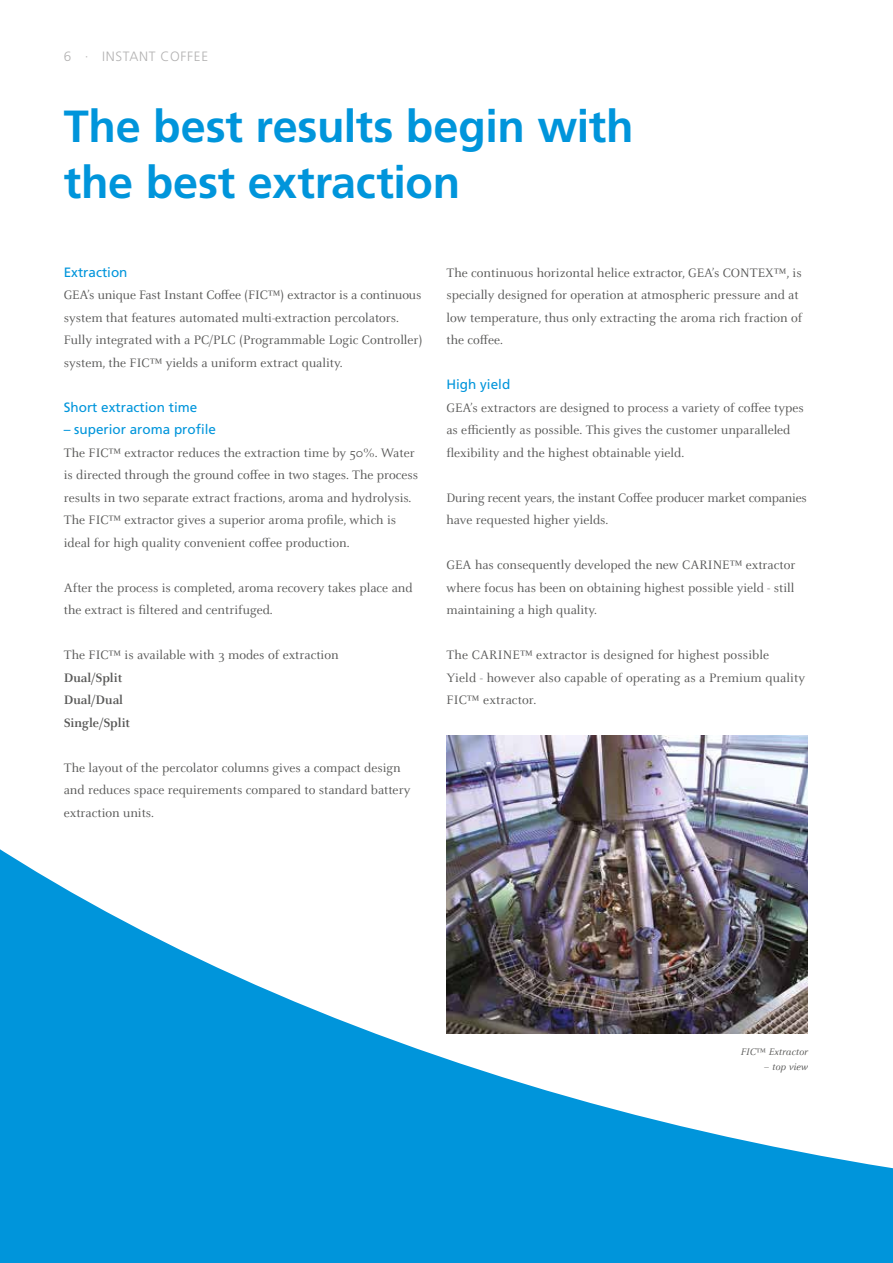
<style>
.page{position:relative;width:893px;height:1263px;background:#fff}
.page>*{position:absolute;margin:0;border:0;box-sizing:border-box;transform-origin:0 0}
.t1{font:700 45px/56.2px "Frutiger LT Pro";letter-spacing:-.005em;color:#0095db}
.t2{font:13.5px/22.5px "Celeste OT";color:#575756}
.t3{font:13.5px "Frutiger LT Pro";color:#0095db}
.t4{font:700 13.5px/22.5px "Celeste OT";color:#575756}
.t5{font:300 13.5px "Frutiger LT Pro";letter-spacing:.05em;color:#b3b2b2}
.t6{font:italic 10.5px "Celeste OT";color:#575756}
</style>
<div class="page">
<svg style="left:0;top:849px;width:893px;height:414px;fill:#0095db"></svg>
<img style="left:446px;top:736px;width:362px;height:297px">
<p class="t5" style="left:64px;top:49px;width:146px">6 · INSTANT COFFEE</p>
<h1 class="t1" style="left:64px;top:98px;width:571px">The best results begin with the best extraction</h1>
<p class="t3" style="left:64px;top:264px;width:65px">Extraction</p>
<p class="t2" style="left:64px;top:284px;width:360px">GEA’s unique Fast Instant Coffee (FIC™) extractor is a continuous system that features automated multi-extraction percolators.<br>Fully integrated with a PC/PLC (Programmable Logic Controller) system, the FIC™ yields a uniform extract quality.</p>
<p class="t3" style="left:64px;top:399px;width:135px">Short extraction time</p>
<p class="t3" style="left:64px;top:421px;width:154px">– superior aroma profile</p>
<p class="t2" style="left:64px;top:441px;width:356px">The FIC™ extractor reduces the extraction time by 50%. Water is directed through the ground coffee in two stages. The process results in two separate extract fractions, aroma and hydrolysis.<br>The FIC™ extractor gives a superior aroma profile, which is ideal for high quality convenient coffee production.</p>
<p class="t2" style="left:64px;top:576px;width:350px">After the process is completed, aroma recovery takes place and the extract is filtered and centrifuged.</p>
<p class="t2" style="left:64px;top:644px;width:276px">The FIC™ is available with 3 modes of extraction</p>
<p class="t4" style="left:64px;top:666px;width:68px">Dual/Split<br>Dual/Dual<br>Single/Split</p>
<p class="t2" style="left:64px;top:756px;width:348px">The layout of the percolator columns gives a compact design and reduces space requirements compared to standard battery extraction units.</p>
<p class="t2" style="left:446px;top:261px;width:357px">The continuous horizontal helice extractor, GEA’s CONTEX™, is specially designed for operation at atmospheric pressure and at low temperature, thus only extracting the aroma rich fraction of the coffee.</p>
<p class="t3" style="left:446px;top:376px;width:65px">High yield</p>
<p class="t2" style="left:446px;top:396px;width:359px">GEA’s extractors are designed to process a variety of coffee types as efficiently as possible. This gives the customer unparalleled flexibility and the highest obtainable yield.</p>
<p class="t2" style="left:446px;top:486px;width:362px">During recent years, the instant Coffee producer market companies have requested higher yields.</p>
<p class="t2" style="left:446px;top:554px;width:350px;text-align:justify">GEA has consequently developed the new CARINE™ extractor where focus has been on obtaining highest possible yield - still maintaining a high quality.</p>
<p class="t2" style="left:446px;top:644px;width:360px">The CARINE™ extractor is designed for highest possible<br>Yield - however also capable of operating as a Premium quality<br>FIC™ extractor.</p>
<p class="t6" style="left:741px;top:1046px;width:69px">FIC™ Extractor</p>
<p class="t6" style="left:764px;top:1061px;width:45px">– top view</p>
</div>
